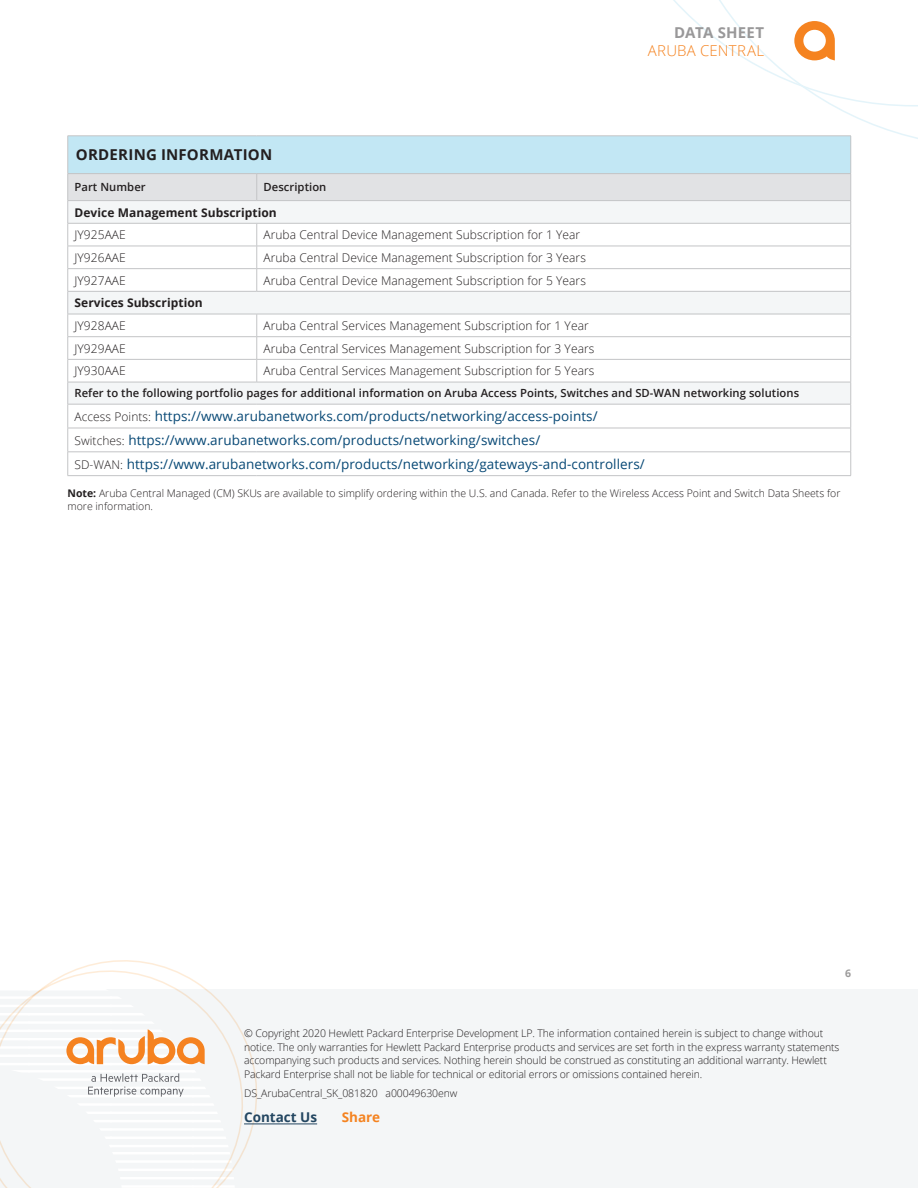
<style>
.page{position:relative;width:918px;height:1188px;background:#fff}
.page>*{position:absolute;margin:0;border:0;box-sizing:border-box;transform-origin:0 0}
.t1{font:700 15px "Open Sans";letter-spacing:.015em;color:#231f20}
.t2{font:300 15px "Open Sans";letter-spacing:.025em;color:#f58320}
.t3{font:700 15px "Open Sans";letter-spacing:.01em;color:#999899}
.t4{font:13.5px/23.9px "Open Sans";letter-spacing:.005em;color:#074875}
.t5{font:700 13.5px "Open Sans";color:#234661}
.t6{font:700 13.5px "Open Sans";color:#f58320}
.t7{font:300 12px "Open Sans";letter-spacing:.005em;color:#231f20}
.t8{font:700 12px "Open Sans";letter-spacing:.005em;color:#231f20}
.t9{font:600 11.25px "Open Sans";letter-spacing:.005em;color:#231f20}
.t10{font:300 10.5px/13.5px "Open Sans";letter-spacing:-.01em;color:#231f20}
.t11{font:700 10.5px "Open Sans";color:#9c9b9b}
.s1{font-weight:300;font-size:12px;color:#231f20}
.s2{font-weight:700}
</style>
<div class="page">
<div style="left:0;top:990px;width:918px;height:198px;background:#f4f6f7"></div>
<svg style="left:588px;top:0;width:330px;height:148px"></svg>
<svg style="left:0;top:960px;width:263px;height:228px"></svg>
<div style="left:68px;top:136px;width:783px;height:38px;background:#c2e7f4"></div>
<hr style="left:68px;top:136px;width:189px;height:1px;background:#c3c4c6">
<hr style="left:67px;top:136px;width:1px;height:37px;background:#c3c4c6">
<hr style="left:257px;top:136px;width:594px;height:1px;background:#c3c4c6">
<hr style="left:850px;top:136px;width:1px;height:37px;background:#c3c4c6">
<hr style="left:68px;top:173px;width:189px;height:1px;background:#c3c4c6">
<hr style="left:257px;top:173px;width:594px;height:1px;background:#c3c4c6">
<hr style="left:68px;top:475px;width:189px;height:1px;background:#c3c4c6">
<hr style="left:257px;top:475px;width:594px;height:1px;background:#c3c4c6">
<svg style="left:67px;top:174px;width:784px;height:301px"></svg>
<hr style="left:244px;top:1124px;width:73px;height:1px;background:#234661">
<h1 class="t3" style="left:674px;top:22px;width:92px">DATA SHEET</h1>
<h1 class="t2" style="left:648px;top:41px;width:118px">ARUBA CENTRAL</h1>
<h1 class="t1" style="left:76px;top:144px;width:198px">ORDERING INFORMATION</h1>
<p class="t9" style="left:75px;top:180px;width:73px">Part Number</p>
<p class="t9" style="left:264px;top:180px;width:64px">Description</p>
<p class="t8" style="left:75px;top:204px;width:204px">Device Management Subscription</p>
<p class="t7" style="left:75px;top:227px;width:53px">JY925AAE</p>
<p class="t7" style="left:264px;top:227px;width:318px">Aruba Central Device Management Subscription for 1 Year</p>
<p class="t7" style="left:75px;top:249px;width:53px">JY926AAE</p>
<p class="t7" style="left:264px;top:249px;width:324px">Aruba Central Device Management Subscription for 3 Years</p>
<p class="t7" style="left:75px;top:272px;width:53px">JY927AAE</p>
<p class="t7" style="left:264px;top:272px;width:324px">Aruba Central Device Management Subscription for 5 Years</p>
<p class="t8" style="left:75px;top:294px;width:130px">Services Subscription</p>
<p class="t7" style="left:75px;top:317px;width:53px">JY928AAE</p>
<p class="t7" style="left:264px;top:317px;width:327px">Aruba Central Services Management Subscription for 1 Year</p>
<p class="t7" style="left:75px;top:340px;width:53px">JY929AAE</p>
<p class="t7" style="left:264px;top:340px;width:332px">Aruba Central Services Management Subscription for 3 Years</p>
<p class="t7" style="left:75px;top:363px;width:53px">JY930AAE</p>
<p class="t7" style="left:264px;top:363px;width:332px">Aruba Central Services Management Subscription for 5 Years</p>
<p class="t9" style="left:75px;top:386px;width:726px">Refer to the following portfolio pages for additional information on Aruba Access Points, Switches and SD-WAN networking solutions</p>
<p class="t4" style="left:75px;top:404px;width:572px"><span class="s1">Access Points:</span> https://www.arubanetworks.com/products/networking/access-points/<br><span class="s1">Switches:</span> https://www.arubanetworks.com/products/networking/switches/<br><span class="s1">SD-WAN:</span> https://www.arubanetworks.com/products/networking/gateways-and-controllers/</p>
<p class="t10" style="left:68px;top:486px;width:774px"><span class="s2">Note:</span> Aruba Central Managed (CM) SKUs are available to simplify ordering within the U.S. and Canada. Refer to the Wireless Access Point and Switch Data Sheets for more information.</p>
<p class="t11" style="left:845px;top:966px;width:7px">6</p>
<p class="t10" style="left:244px;top:1027px;width:597px">© Copyright 2020 Hewlett Packard Enterprise Development LP. The information contained herein is subject to change without notice. The only warranties for Hewlett Packard Enterprise products and services are set forth in the express warranty statements accompanying such products and services. Nothing herein should be construed as constituting an additional warranty. Hewlett Packard Enterprise shall not be liable for technical or editorial errors or omissions contained herein.</p>
<p class="t10" style="left:244px;top:1086px;width:215px">DS_ArubaCentral_SK_081820 a00049630enw</p>
<p class="t5" style="left:244px;top:1107px;width:75px">Contact Us</p>
<p class="t6" style="left:342px;top:1107px;width:40px">Share</p>
</div>
